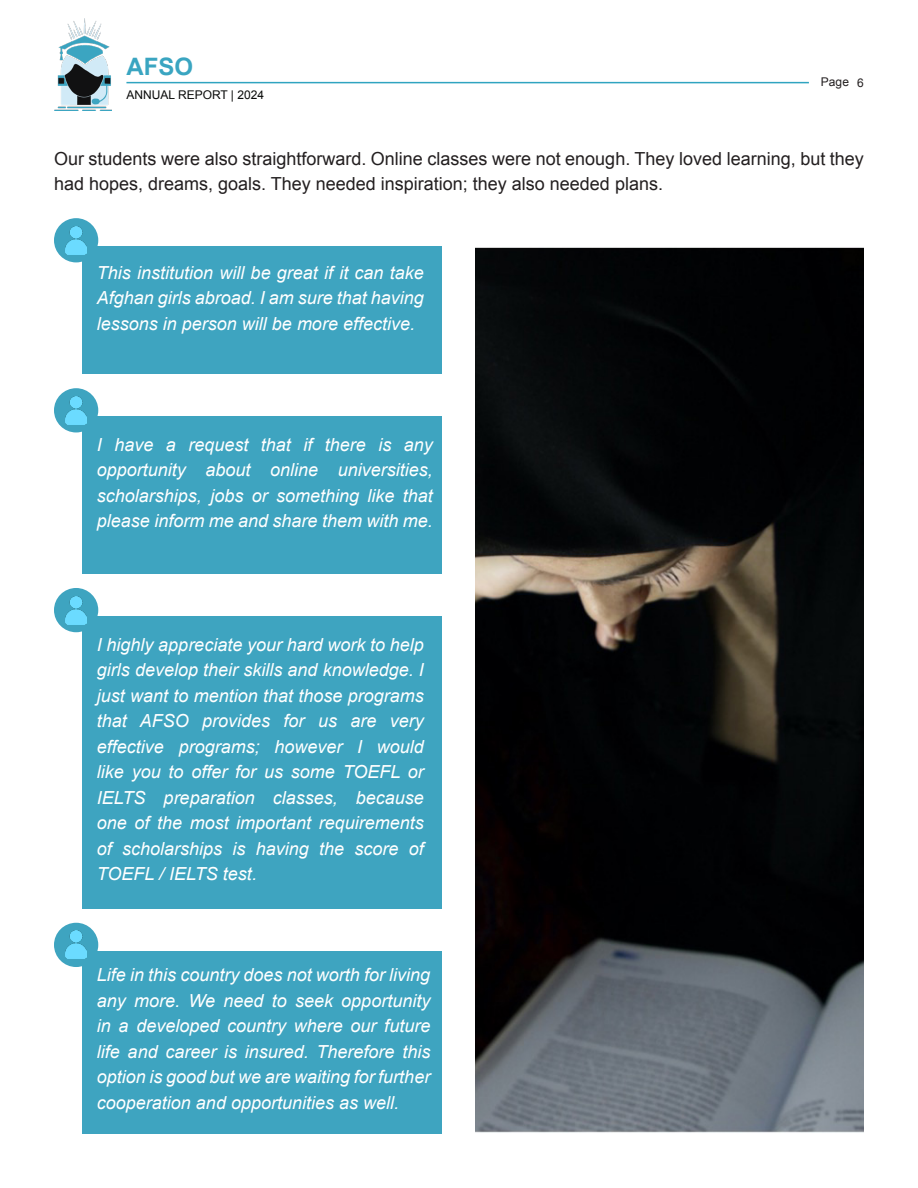
<style>
.page{position:relative;width:918px;height:1188px;background:#fff}
.page>*{position:absolute;margin:0;border:0;box-sizing:border-box;transform-origin:0 0}
.t1{font:700 24px "Arial";color:#3aa5c1}
.t2{font:italic 18px/25.5px "Arial";color:#fff;text-align:justify}
.t3{font:18px/25.5px "Arial";color:#231f20}
.t4{font:12px "Arial";color:#0a0b0a}
.t5{font:12px "Arial";color:#231f20}
</style>
<div class="page">
<div style="left:82px;top:246px;width:360px;height:128px;background:#3ea4c0"></div>
<div style="left:82px;top:416px;width:360px;height:158px;background:#3ea4c0"></div>
<div style="left:82px;top:951px;width:360px;height:182px;background:#3ea4c0"></div>
<div style="left:82px;top:616px;width:360px;height:293px;background:#3ea4c0"></div>
<div style="left:54px;top:218px;width:44px;height:44px;background:#3ea4c0;border-radius:50%"></div>
<div style="left:54px;top:388px;width:44px;height:44px;background:#3ea4c0;border-radius:50%"></div>
<div style="left:54px;top:923px;width:44px;height:44px;background:#3ea4c0;border-radius:50%"></div>
<div style="left:54px;top:588px;width:44px;height:44px;background:#3ea4c0;border-radius:50%"></div>
<img style="left:66px;top:226px;width:21px;height:28px">
<img style="left:66px;top:396px;width:21px;height:28px">
<img style="left:66px;top:931px;width:21px;height:28px">
<img style="left:66px;top:596px;width:21px;height:28px">
<img style="left:476px;top:247px;width:388px;height:886px">
<hr style="left:126px;top:82px;width:683px;height:1px;background:#30a4c0">
<img style="left:54px;top:19px;width:58px;height:92px">
<h1 class="t1" style="left:126px;top:51px;width:68px">AFSO</h1>
<p class="t4" style="left:126px;top:87px;width:139px">ANNUAL REPORT | 2024</p>
<p class="t5" style="left:821px;top:74px;width:45px">Page 6</p>
<p class="t3" style="left:54px;top:146px;width:811px">Our students were also straightforward. Online classes were not enough. They loved learning, but they had hopes, dreams, goals. They needed inspiration; they also needed plans.</p>
<p class="t2" style="left:97px;top:260px;width:328px">This institution will be great if it can take Afghan girls abroad. I am sure that having lessons in person will be more effective.</p>
<p class="t2" style="left:97px;top:432px;width:338px">I have a request that if there is any opportunity about online universities, scholarships, jobs or something like that please inform me and share them with me.</p>
<p class="t2" style="left:97px;top:632px;width:328px">I highly appreciate your hard work to help girls develop their skills and knowledge. I just want to mention that those programs that AFSO provides for us are very effective programs; however I would like you to offer for us some TOEFL or IELTS preparation classes, because one of the most important requirements of scholarships is having the score of TOEFL / IELTS test.</p>
<p class="t2" style="left:97px;top:962px;width:335px">Life in this country does not worth for living any more. We need to seek opportunity in a developed country where our future life and career is insured. Therefore this option is good but we are waiting for further cooperation and opportunities as well.</p>
</div>
